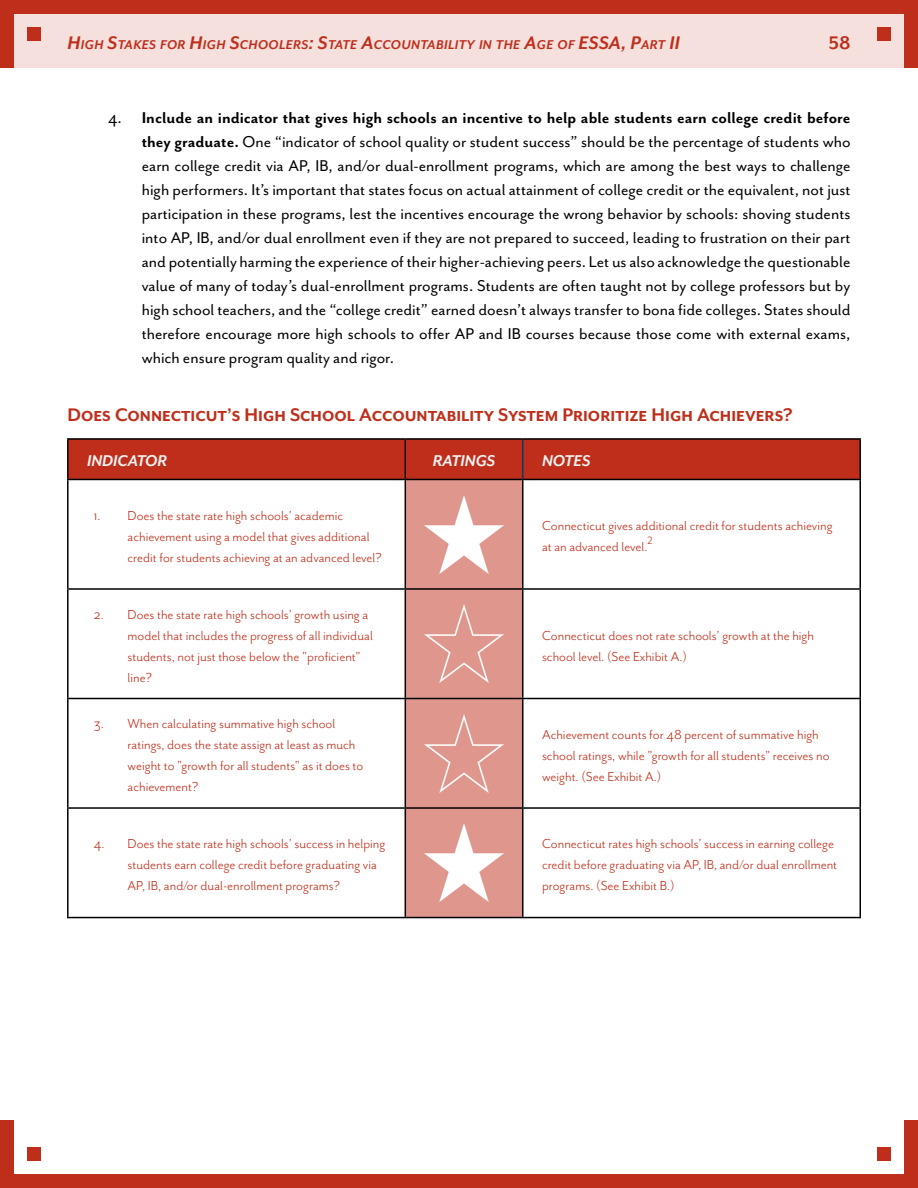
<style>
.page{position:relative;width:918px;height:1188px;background:#fff}
.page>*{position:absolute;margin:0;border:0;box-sizing:border-box;transform-origin:0 0}
.t1{font:700 21px "Mr Eaves XL Mod OT";color:#bf2e1a}
.t2{font:18px/24px "Mr Eaves San OT";color:#000;text-align:justify}
.t3{font:italic 700 18px "Mr Eaves XL Mod OT";color:#f1f1f2}
.t4{font:15px/21px "Mr Eaves San OT";color:#bf2e1a}
.t5{font:italic 700 14.7px "Mr Eaves XL Mod OT";letter-spacing:.03em;color:#bf2e1a}
.t6{font:12.3px "Mr Eaves Mod OT";color:#bf2e1a;scale:.95 1}
.s1{font-size:21px}
.s2{font-weight:700}
</style>
<div class="page">
<div style="left:0;top:0;width:918px;height:68px;background:#f5e0dd"></div>
<div style="left:0;top:0;width:918px;height:14px;background:#bf2e1a"></div>
<div style="left:0;top:0;width:14px;height:68px;background:#bf2e1a"></div>
<div style="left:904px;top:0;width:14px;height:68px;background:#bf2e1a"></div>
<div style="left:0;top:1174px;width:918px;height:14px;background:#bf2e1a"></div>
<div style="left:0;top:1120px;width:14px;height:68px;background:#bf2e1a"></div>
<div style="left:904px;top:1120px;width:14px;height:68px;background:#bf2e1a"></div>
<div style="left:27px;top:1148px;width:13px;height:13px;background:#bf2e1a"></div>
<div style="left:27px;top:27px;width:13px;height:13px;background:#bf2e1a"></div>
<div style="left:878px;top:27px;width:13px;height:13px;background:#bf2e1a"></div>
<div style="left:878px;top:1148px;width:13px;height:13px;background:#bf2e1a"></div>
<div style="left:69px;top:440px;width:791px;height:39px;background:#bf2e1a"></div>
<div style="left:406px;top:480px;width:116px;height:437px;background:#df968d"></div>
<hr style="left:405px;top:440px;width:1px;height:39px;background:#000">
<hr style="left:406px;top:588px;width:116px;height:2px;background:#000">
<hr style="left:406px;top:698px;width:116px;height:1px;background:#000">
<hr style="left:406px;top:807px;width:116px;height:2px;background:#000">
<hr style="left:522px;top:440px;width:1px;height:39px;background:#003f5e">
<hr style="left:522px;top:480px;width:2px;height:108px;background:#000">
<hr style="left:522px;top:588px;width:339px;height:2px;background:#000">
<hr style="left:522px;top:590px;width:2px;height:108px;background:#000">
<hr style="left:522px;top:698px;width:339px;height:1px;background:#000">
<hr style="left:522px;top:699px;width:2px;height:108px;background:#000">
<hr style="left:522px;top:807px;width:339px;height:2px;background:#000">
<hr style="left:522px;top:809px;width:2px;height:108px;background:#000">
<hr style="left:405px;top:590px;width:1px;height:108px;background:#000">
<hr style="left:67px;top:698px;width:339px;height:1px;background:#000">
<hr style="left:405px;top:699px;width:1px;height:108px;background:#000">
<hr style="left:67px;top:807px;width:339px;height:2px;background:#000">
<hr style="left:405px;top:809px;width:1px;height:108px;background:#000">
<hr style="left:405px;top:480px;width:1px;height:108px;background:#000">
<hr style="left:67px;top:588px;width:339px;height:2px;background:#000">
<hr style="left:67px;top:438px;width:338px;height:2px;background:#000">
<hr style="left:405px;top:438px;width:118px;height:2px;background:#000">
<hr style="left:523px;top:438px;width:338px;height:2px;background:#000">
<hr style="left:67px;top:479px;width:338px;height:1px;background:#000">
<hr style="left:405px;top:479px;width:118px;height:1px;background:#000">
<hr style="left:523px;top:479px;width:338px;height:1px;background:#000">
<hr style="left:67px;top:440px;width:2px;height:39px;background:#000">
<hr style="left:860px;top:440px;width:1px;height:39px;background:#000">
<hr style="left:67px;top:480px;width:2px;height:108px;background:#000">
<hr style="left:860px;top:480px;width:1px;height:108px;background:#000">
<hr style="left:67px;top:590px;width:2px;height:108px;background:#000">
<hr style="left:860px;top:590px;width:1px;height:108px;background:#000">
<hr style="left:67px;top:699px;width:2px;height:108px;background:#000">
<hr style="left:860px;top:699px;width:1px;height:108px;background:#000">
<hr style="left:67px;top:809px;width:2px;height:108px;background:#000">
<hr style="left:860px;top:809px;width:1px;height:108px;background:#000">
<hr style="left:67px;top:917px;width:339px;height:1px;background:#000">
<hr style="left:522px;top:917px;width:339px;height:1px;background:#000">
<hr style="left:406px;top:917px;width:116px;height:1px;background:#000">
<div style="left:425px;top:493px;width:78px;height:82px;background:#df968d"></div>
<img style="left:425px;top:495px;width:78px;height:78px">
<div style="left:425px;top:603px;width:78px;height:82px;background:#df968d"></div>
<img style="left:425px;top:605px;width:78px;height:78px">
<div style="left:425px;top:712px;width:78px;height:82px;background:#df968d"></div>
<img style="left:425px;top:714px;width:78px;height:78px">
<div style="left:425px;top:822px;width:78px;height:82px;background:#df968d"></div>
<img style="left:425px;top:824px;width:78px;height:78px">
<p class="t5" style="left:68px;top:37px;width:609px"><span class="s1">H</span>IGH <span class="s1">S</span>TAKES FOR <span class="s1">H</span>IGH <span class="s1">S</span>CHOOLERS<span class="s1">: S</span>TATE <span class="s1">A</span>CCOUNTABILITY IN THE <span class="s1">A</span>GE OF <span class="s1">ESSA, P</span>ART <span class="s1">II</span></p>
<p class="t1" style="left:829px;top:32px;width:23px">58</p>
<p class="t2" style="left:142px;top:106px;width:710px;text-indent:-34px">4. <span class="s2">Include an indicator that gives high schools an incentive to help able students earn college credit before they graduate.</span> One “indicator of school quality or student success” should be the percentage of students who earn college credit via AP, IB, and/or dual-enrollment programs, which are among the best ways to challenge high performers. It’s important that states focus on actual attainment of college credit or the equivalent, not just participation in these programs, lest the incentives encourage the wrong behavior by schools: shoving students into AP, IB, and/or dual enrollment even if they are not prepared to succeed, leading to frustration on their part and potentially harming the experience of their higher-achieving peers. Let us also acknowledge the questionable value of many of today’s dual-enrollment programs. Students are often taught not by college professors but by high school teachers, and the “college credit” earned doesn’t always transfer to bona fide colleges. States should therefore encourage more high schools to offer AP and IB courses because those come with external exams, which ensure program quality and rigor.</p>
<p class="t1" style="left:68px;top:404px;width:726px">Does Connecticut’s High School Accountability System Prioritize High Achievers?</p>
<p class="t3" style="left:87px;top:452px;width:82px">INDICATOR</p>
<p class="t3" style="left:433px;top:452px;width:64px">RATINGS</p>
<p class="t3" style="left:542px;top:452px;width:50px">NOTES</p>
<p class="t4" style="left:128px;top:505px;width:256px;text-indent:-34px">1. Does the state rate high schools’ academic achievement using a model that gives additional credit for students achieving at an advanced level?</p>
<p class="t4" style="left:542px;top:515px;width:292px">Connecticut gives additional credit for students achieving at an advanced level.</p>
<p class="t6" style="left:648px;top:534px;width:7px">2</p>
<p class="t4" style="left:128px;top:604px;width:247px;text-indent:-34px">2. Does the state rate high schools’ growth using a model that includes the progress of all individual students, not just those below the "proficient" line?</p>
<p class="t4" style="left:542px;top:625px;width:274px">Connecticut does not rate schools’ growth at the high school level. (See Exhibit A.)</p>
<p class="t4" style="left:128px;top:713px;width:237px;text-indent:-34px">3. When calculating summative high school ratings, does the state assign at least as much weight to "growth for all students" as it does to achievement?</p>
<p class="t4" style="left:542px;top:724px;width:289px">Achievement counts for 48 percent of summative high school ratings, while "growth for all students" receives no weight. (See Exhibit A.)</p>
<p class="t4" style="left:128px;top:833px;width:259px;text-indent:-34px">4. Does the state rate high schools’ success in helping students earn college credit before graduating via<br>AP, IB, and/or dual-enrollment programs?</p>
<p class="t4" style="left:542px;top:833px;width:297px">Connecticut rates high schools’ success in earning college credit before graduating via AP, IB, and/or dual enrollment programs. (See Exhibit B.)</p>
</div>
